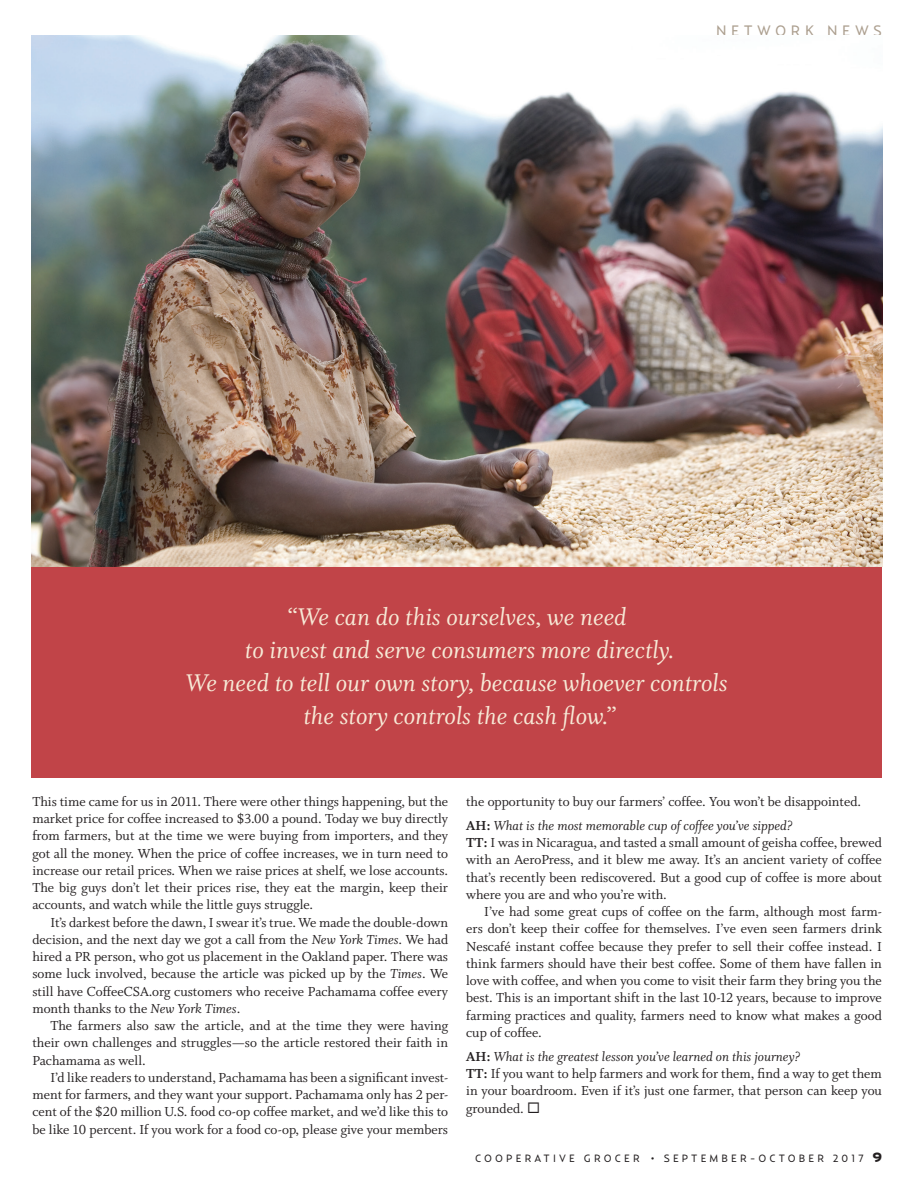
<style>
.page{position:relative;width:918px;height:1188px;background:#fff}
.page>*{position:absolute;margin:0;border:0;box-sizing:border-box;transform-origin:0 0}
.Headline_1_italic{font:27px/33px "Whitman Italic LF";color:#f7ead7;text-align:center}
.Section_heads_right{font:15px "Relay";letter-spacing:.3em;color:#ac9f8f}
.Text_1_indent{font:14.7px/17.2px "Whitman Roman LF";color:#231f20;text-align:justify}
.Text_1{font:14.7px/17.2px "Whitman Roman LF";color:#231f20;text-align:justify}
.Text_1-2{font:14.7px "Whitman Italic LF";color:#231f20}
.t1{font:10.5px "Relay";letter-spacing:.3em;color:#231f20}
.s1{font-family:"Whitman Italic LF"}
.s2{font-family:"Whitman Bold LF"}
.s3{font-family:"Proxima Nova"}
.s4{font-family:"Relay Wide";font-weight:900;font-size:13.5px}
</style>
<div class="page">
<img style="left:32px;top:36px;width:850px;height:531px">
<div style="left:32px;top:567px;width:850px;height:211px;background:#c14448"></div>
<p class="Section_heads_right" style="left:716px;top:21px;width:168px">NETWORK NEWS</p>
<p class="Headline_1_italic" style="left:287px;top:601px;width:341px">“We can do this ourselves, we need</p>
<p class="Headline_1_italic" style="left:186px;top:634px;width:543px">to invest and serve consumers more directly.<br>We need to tell our own story, because whoever controls the story controls the cash flow.”</p>
<p class="Text_1" style="left:32px;top:793px;width:417px">This time came for us in 2011. There were other things happening, but the market price for coffee increased to $3.00 a pound. Today we buy directly from farmers, but at the time we were buying from importers, and they got all the money. When the price of coffee increases, we in turn need to increase our retail prices. When we raise prices at shelf, we lose accounts.<br>The big guys don’t let their prices rise, they eat the margin, keep their accounts, and watch while the little guys struggle.</p>
<p class="Text_1_indent" style="left:32px;top:914px;width:417px;text-indent:18px">It’s darkest before the dawn, I swear it’s true. We made the double-down decision, and the next day we got a call from the <span class="s1">New York Times</span>. We had hired a PR person, who got us placement in the Oakland paper. There was some luck involved, because the article was picked up by the <span class="s1">Times</span>. We still have CoffeeCSA.org customers who receive Pachamama coffee every month thanks to the <span class="s1">New York Times</span>.</p>
<p class="Text_1_indent" style="left:32px;top:1017px;width:417px;text-indent:18px">The farmers also saw the article, and at the time they were having their own challenges and struggles—so the article restored their faith in Pachamama as well.</p>
<p class="Text_1_indent" style="left:32px;top:1069px;width:417px;text-indent:18px">I’d like readers to understand, Pachamama has been a significant invest&shy;ment for farmers, and they want your support. Pachamama only has 2 per&shy;cent of the $20 million U.S. food co-op coffee market, and we’d like this to be like 10 percent. If you work for a food co-op, please give your members</p>
<p class="Text_1_indent" style="left:466px;top:793px;width:397px">the opportunity to buy our farmers’ coffee. You won’t be disappointed.</p>
<p class="Text_1-2" style="left:466px;top:817px;width:328px"><span class="s2">AH:</span> What is the most memorable cup of coffee you’ve sipped?</p>
<p class="Text_1" style="left:466px;top:834px;width:417px"><span class="s2">TT:</span> I was in Nicaragua, and tasted a small amount of geisha coffee, brewed with an AeroPress, and it blew me away. It’s an ancient variety of coffee that’s recently been rediscovered. But a good cup of coffee is more about where you are and who you’re with.</p>
<p class="Text_1_indent" style="left:466px;top:903px;width:417px;text-indent:18px">I’ve had some great cups of coffee on the farm, although most farm&shy;ers don’t keep their coffee for themselves. I’ve even seen farmers drink Nescafé instant coffee because they prefer to sell their coffee instead. I think farmers should have their best coffee. Some of them have fallen in love with coffee, and when you come to visit their farm they bring you the best. This is an important shift in the last 10-12 years, because to improve farming practices and quality, farmers need to know what makes a good cup of coffee.</p>
<p class="Text_1-2" style="left:466px;top:1048px;width:336px"><span class="s2">AH:</span> What is the greatest lesson you’ve learned on this journey?</p>
<p class="Text_1" style="left:466px;top:1065px;width:417px"><span class="s2">TT:</span> If you want to help farmers and work for them, find a way to get them in your boardroom. Even if it’s just one farmer, that person can keep you grounded. ◻</p>
<p class="t1" style="left:475px;top:1151px;width:408px">COOPERATIVE GROCER <span class="s3">•</span> SEPTEMBER-OCTOBER 2017 <span class="s4">9</span></p>
</div>
